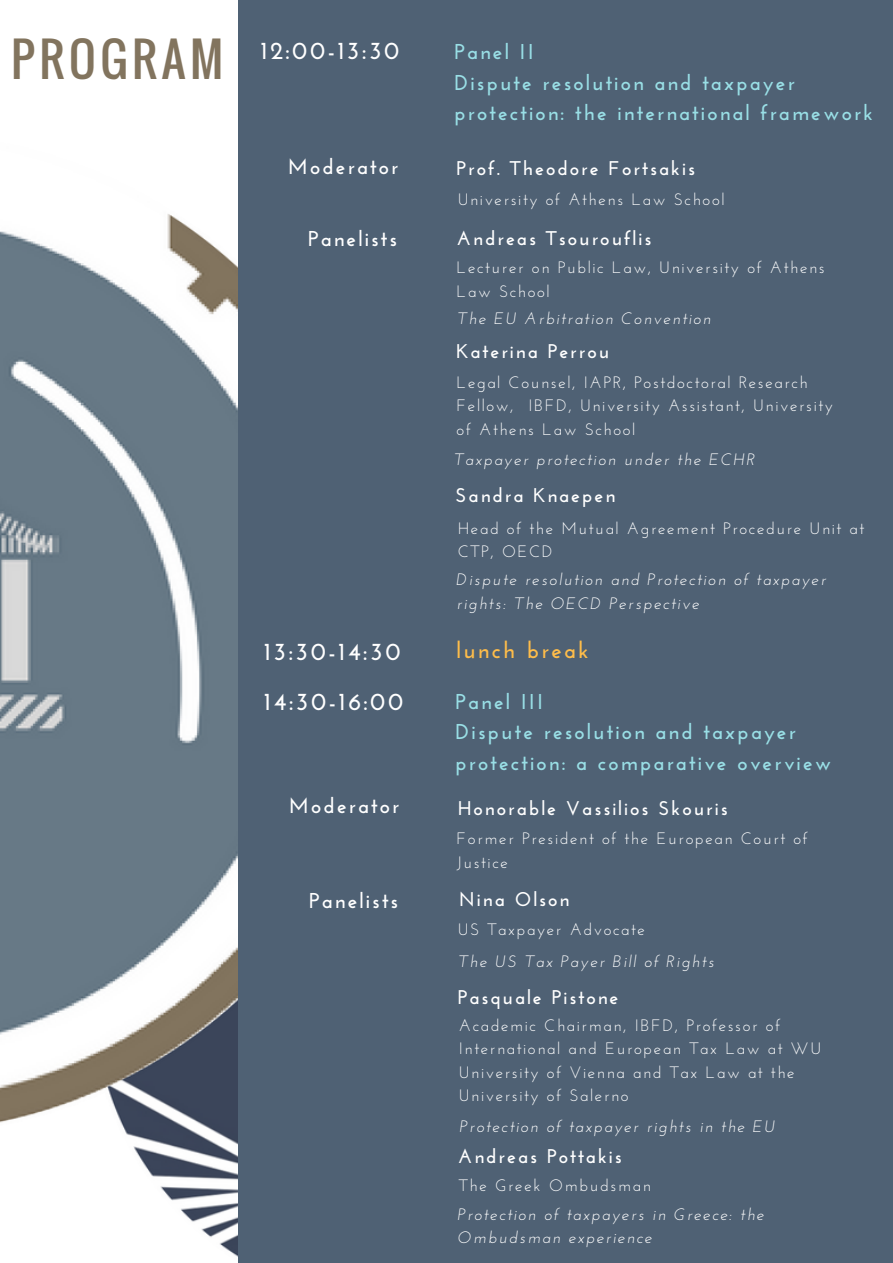
<style>
.page{position:relative;width:893px;height:1263px;background:#fff}
.page>*{position:absolute;margin:0;border:0;box-sizing:border-box;transform-origin:0 0}
.t1{font:700 24.75px "Josefin Sans";letter-spacing:.1em;color:#fff}
.t2{font:700 23.1px "Josefin Sans";letter-spacing:.1em;color:#ffbd4a}
.t3{font:700 21.45px/30.3px "Josefin Sans";letter-spacing:.1em;color:#99dfe6}
.t4{font:700 21.45px "Josefin Sans";letter-spacing:.1em;color:#fff}
.t5{font:700 19.8px "Josefin Sans";letter-spacing:.1em;color:#fff}
.t6{font:16.5px/23.5px "Josefin Sans";letter-spacing:.1em;color:#fff}
.t7{font:italic 16.5px/23.5px "Josefin Sans";letter-spacing:.1em;color:#fff}
.s1{font-family:"Oswald";font-weight:400;font-size:46.35px;color:#82745e}
</style>
<div class="page">
<div style="left:0;top:0;width:892px;height:1262px;background:#4f6174"></div>
<img style="left:0;top:0;width:237px;height:1262px">
<h1 class="t1" style="left:11px;top:41px;width:390px"><span class="s1">PROGRAM</span> 12:00-13:30</h1>
<h3 class="t3" style="left:454px;top:39px;width:420px">Panel II<br>Dispute resolution and taxpayer protection: the international framework</h3>
<h3 class="t4" style="left:288px;top:157px;width:112px">Moderator</h3>
<p class="t5" style="left:456px;top:160px;width:240px">Prof. Theodore Fortsakis</p>
<p class="t6" style="left:457px;top:190px;width:268px">University of Athens Law School</p>
<h3 class="t4" style="left:308px;top:229px;width:91px">Panelists</h3>
<p class="t5" style="left:456px;top:230px;width:196px">Andreas Tsourouflis</p>
<p class="t6" style="left:456px;top:257px;width:369px">Lecturer on Public Law, University of Athens<br>Law School</p>
<p class="t7" style="left:457px;top:308px;width:254px">The EU Arbitration Convention</p>
<p class="t5" style="left:456px;top:343px;width:154px">Katerina Perrou</p>
<p class="t6" style="left:456px;top:372px;width:378px">Legal Counsel, IAPR, Postdoctoral Research<br>Fellow, IBFD, University Assistant, University of Athens Law School</p>
<p class="t7" style="left:454px;top:449px;width:302px">Taxpayer protection under the ECHR</p>
<p class="t5" style="left:455px;top:487px;width:161px">Sandra Knaepen</p>
<p class="t6" style="left:457px;top:518px;width:408px">Head of the Mutual Agreement Procedure Unit at<br>CTP, OECD</p>
<p class="t7" style="left:456px;top:569px;width:370px">Dispute resolution and Protection of taxpayer rights: The OECD Perspective</p>
<h1 class="t1" style="left:264px;top:641px;width:138px">13:30-14:30</h1>
<h2 class="t2" style="left:456px;top:641px;width:134px">lunch break</h2>
<h1 class="t1" style="left:264px;top:692px;width:140px">14:30-16:00</h1>
<h3 class="t3" style="left:455px;top:688px;width:377px">Panel III<br>Dispute resolution and taxpayer protection: a comparative overview</h3>
<h3 class="t4" style="left:289px;top:797px;width:112px">Moderator</h3>
<p class="t5" style="left:457px;top:800px;width:271px">Honorable Vassilios Skouris</p>
<p class="t6" style="left:456px;top:828px;width:352px">Former President of the European Court of<br>Justice</p>
<h3 class="t4" style="left:309px;top:891px;width:91px">Panelists</h3>
<p class="t5" style="left:459px;top:891px;width:112px">Nina Olson</p>
<p class="t6" style="left:457px;top:919px;width:189px">US Taxpayer Advocate</p>
<p class="t7" style="left:459px;top:951px;width:257px">The US Tax Payer Bill of Rights</p>
<p class="t5" style="left:457px;top:989px;width:162px">Pasquale Pistone</p>
<p class="t6" style="left:459px;top:1015px;width:364px">Academic Chairman, IBFD, Professor of International and European Tax Law at WU University of Vienna and Tax Law at the University of Salerno</p>
<p class="t7" style="left:460px;top:1116px;width:317px">Protection of taxpayer rights in the EU</p>
<p class="t5" style="left:457px;top:1148px;width:166px">Andreas Pottakis</p>
<p class="t6" style="left:459px;top:1175px;width:193px">The Greek Ombudsman</p>
<p class="t7" style="left:457px;top:1203px;width:308px">Protection of taxpayers in Greece: the<br>Ombudsman experience</p>
</div>
